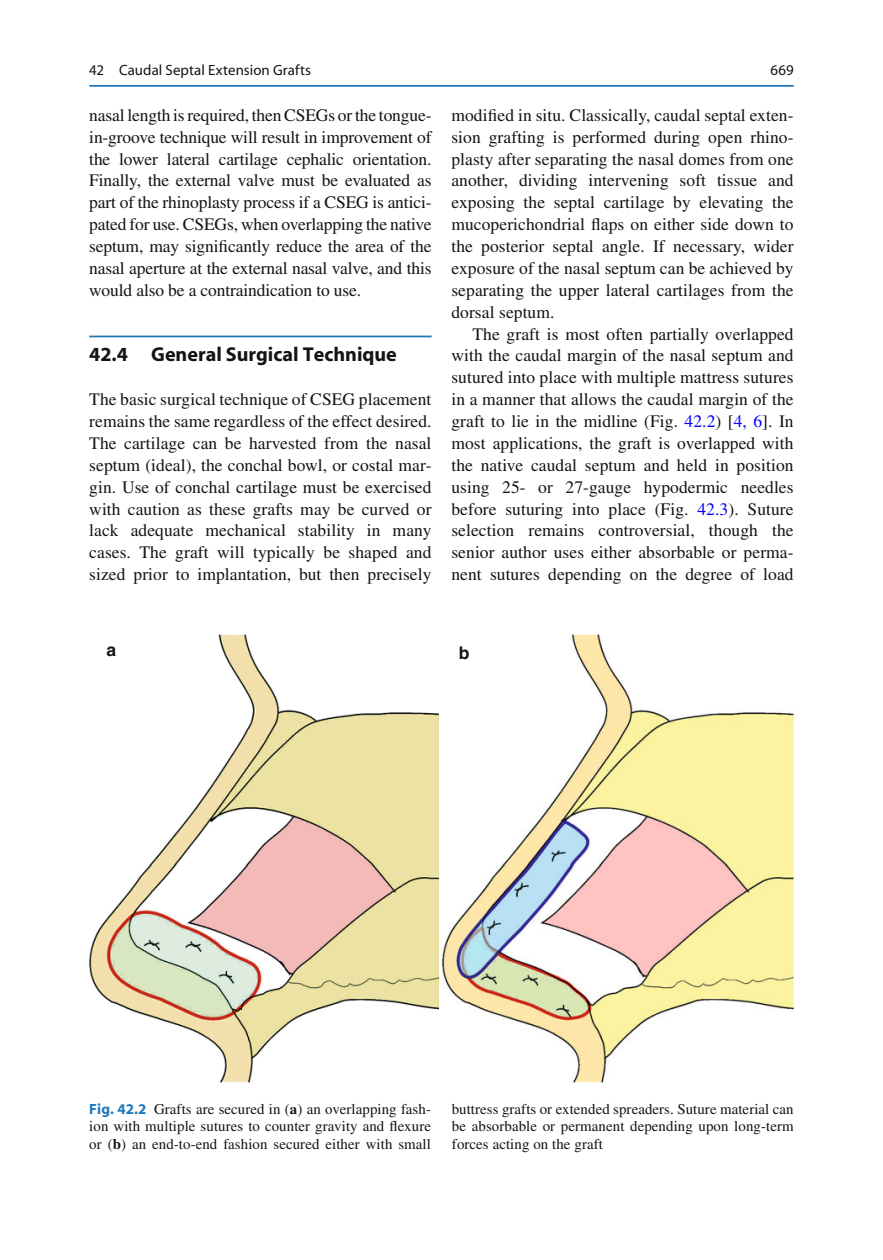
<style>
.page{position:relative;width:883px;height:1260px;background:#fff}
.page>*{position:absolute;margin:0;border:0;box-sizing:border-box;transform-origin:0 0}
.t1{font:700 20.12px "Myriad";color:#131413}
.t2{font:17.5px/21.9px "Times";letter-spacing:.005em;color:#131413;text-align:justify}
.t3{font:700 17.5px "Helvetica";color:#131413}
.t4{font:14.88px/17.5px "Times";letter-spacing:.005em;color:#131413;text-align:justify}
.t5{font:14.88px "Myriad";letter-spacing:.005em;color:#131413}
.s1{color:#00f}
.s2{font-family:"Myriad";font-weight:700;color:#1f77b9}
.s3{font-weight:700}
</style>
<div class="page">
<hr style="left:89px;top:85px;width:705px;height:2px;background:#1f77b9">
<hr style="left:89px;top:336px;width:343px;height:1px;background:#1f77b9">
<img style="left:443px;top:634px;width:351px;height:448px">
<img style="left:89px;top:634px;width:350px;height:448px">
<p class="t5" style="left:89px;top:64px;width:223px">42 Caudal Septal Extension Grafts</p>
<p class="t5" style="left:771px;top:64px;width:25px">669</p>
<p class="t2" style="left:89px;top:106px;width:344px">nasal length is required, then CSEGs or the tongue&shy;in-groove technique will result in improvement of the lower lateral cartilage cephalic orientation.<br>Finally, the external valve must be evaluated as part of the rhinoplasty process if a CSEG is antici&shy;pated for use. CSEGs, when overlapping the native septum, may signi fi cantly reduce the area of the nasal aperture at the external nasal valve, and this would also be a contraindication to use.</p>
<p class="t2" style="left:451px;top:106px;width:344px">modi fi ed in situ. Classically, caudal septal exten&shy;sion grafting is performed during open rhino&shy;plasty after separating the nasal domes from one another, dividing intervening soft tissue and exposing the septal cartilage by elevating the mucoperichondrial fl aps on either side down to the posterior septal angle. If necessary, wider exposure of the nasal septum can be achieved by separating the upper lateral cartilages from the dorsal septum.</p>
<p class="t2" style="left:451px;top:324px;width:344px;text-indent:21px">The graft is most often partially overlapped with the caudal margin of the nasal septum and sutured into place with multiple mattress sutures in a manner that allows the caudal margin of the graft to lie in the midline (Fig. <span class="s1">42.2</span> ) [ <span class="s1">4, 6</span> ] . In most applications, the graft is overlapped with the native caudal septum and held in position using 25- or 27-gauge hypodermic needles before suturing into place (Fig. <span class="s1">42.3</span> ). Suture selection remains controversial, though the senior author uses either absorbable or perma&shy;nent sutures depending on the degree of load</p>
<p class="t1" style="left:89px;top:347px;width:309px">42.4 General Surgical Technique</p>
<p class="t2" style="left:89px;top:390px;width:344px">The basic surgical technique of CSEG placement remains the same regardless of the effect desired.<br>The cartilage can be harvested from the nasal septum (ideal), the conchal bowl, or costal mar&shy;gin. Use of conchal cartilage must be exercised with caution as these grafts may be curved or lack adequate mechanical stability in many cases. The graft will typically be shaped and sized prior to implantation, but then precisely</p>
<p class="t3" style="left:106px;top:644px;width:11px">a</p>
<p class="t3" style="left:459px;top:646px;width:12px">b</p>
<p class="t4" style="left:89px;top:1102px;width:343px"><span class="s2">Fig. 42.2</span> Grafts are secured in ( <span class="s3">a</span> ) an overlapping fash&shy;ion with multiple sutures to counter gravity and fl exure or ( <span class="s3">b</span> ) an end-to-end fashion secured either with small</p>
<p class="t4" style="left:452px;top:1102px;width:343px">buttress grafts or extended spreaders. Suture material can be absorbable or permanent depending upon long-term forces acting on the graft</p>
</div>
